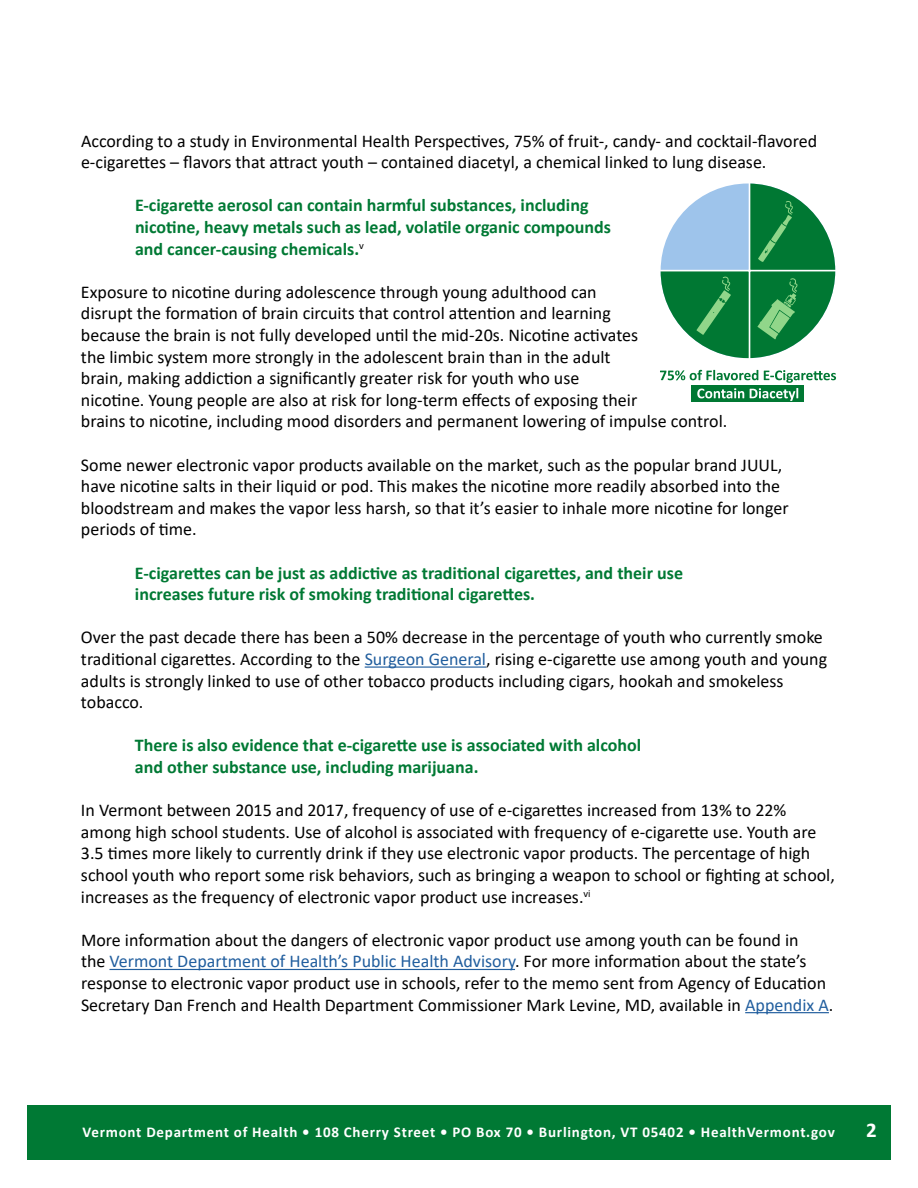
<style>
.page{position:relative;width:918px;height:1188px;background:#fff}
.page>*{position:absolute;margin:0;border:0;box-sizing:border-box;transform-origin:0 0}
.t1{font:700 21px "Calibri";color:#fff}
.t2{font:18px/21.6px "Calibri";color:#000}
.t3{font:700 18px/21.6px "Calibri";color:#007934}
.t4{font:700 15px "Calibri";letter-spacing:.05em;color:#fff}
.s1{color:#215e9e}
</style>
<div class="page">
<div style="left:27px;top:1106px;width:863px;height:54px;background:#007934"></div>
<hr style="left:365px;top:666px;width:121px;height:2px;background:#215e9e">
<hr style="left:110px;top:969px;width:405px;height:1px;background:#215e9e">
<hr style="left:745px;top:1012px;width:84px;height:1px;background:#215e9e">
<div style="left:692px;top:386px;width:112px;height:16px;background:#007833"></div>
<svg style="left:660px;top:370px;width:176px;height:31px"></svg>
<svg style="left:661px;top:184px;width:174px;height:174px"></svg>
<hr style="left:659px;top:270px;width:178px;height:1px;background:#fff">
<hr style="left:749px;top:183px;width:1px;height:177px;background:#fff">
<p class="t2" style="left:81px;top:131px;width:738px">According to a study in Environmental Health Perspectives, 75% of fruit-, candy- and cocktail-flavored e-cigarettes – flavors that attract youth – contained diacetyl, a chemical linked to lung disease.</p>
<p class="t3" style="left:135px;top:196px;width:478px">E-cigarette aerosol can contain harmful substances, including nicotine, heavy metals such as lead, volatile organic compounds and cancer-causing chemicals.<sup>v</sup></p>
<p class="t2" style="left:81px;top:282px;width:648px">Exposure to nicotine during adolescence through young adulthood can<br>disrupt the formation of brain circuits that control attention and learning<br>because the brain is not fully developed until the mid-20s. Nicotine activates<br>the limbic system more strongly in the adolescent brain than in the adult<br>brain, making addiction a significantly greater risk for youth who use<br>nicotine. Young people are also at risk for long-term effects of exposing their<br>brains to nicotine, including mood disorders and permanent lowering of impulse control.</p>
<p class="t2" style="left:81px;top:455px;width:709px">Some newer electronic vapor products available on the market, such as the popular brand JUUL, have nicotine salts in their liquid or pod. This makes the nicotine more readily absorbed into the bloodstream and makes the vapor less harsh, so that it’s easier to inhale more nicotine for longer periods of time.</p>
<p class="t3" style="left:135px;top:563px;width:550px">E-cigarettes can be just as addictive as traditional cigarettes, and their use increases future risk of smoking traditional cigarettes.</p>
<p class="t2" style="left:81px;top:627px;width:748px">Over the past decade there has been a 50% decrease in the percentage of youth who currently smoke traditional cigarettes. According to the <span class="s1">Surgeon General</span>, rising e-cigarette use among youth and young adults is strongly linked to use of other tobacco products including cigars, hookah and smokeless tobacco.</p>
<p class="t3" style="left:135px;top:736px;width:508px">There is also evidence that e-cigarette use is associated with alcohol and other substance use, including marijuana.</p>
<p class="t2" style="left:81px;top:800px;width:755px">In Vermont between 2015 and 2017, frequency of use of e-cigarettes increased from 13% to 22% among high school students. Use of alcohol is associated with frequency of e-cigarette use. Youth are 3.5 times more likely to currently drink if they use electronic vapor products. The percentage of high school youth who report some risk behaviors, such as bringing a weapon to school or fighting at school, increases as the frequency of electronic vapor product use increases.<sup>vi</sup></p>
<p class="t2" style="left:81px;top:930px;width:754px">More information about the dangers of electronic vapor product use among youth can be found in<br>the <span class="s1">Vermont Department of Health’s Public Health Advisory</span>. For more information about the state’s response to electronic vapor product use in schools, refer to the memo sent from Agency of Education Secretary Dan French and Health Department Commissioner Mark Levine, MD, available in <span class="s1">Appendix A</span>.</p>
<p class="t4" style="left:83px;top:1122px;width:754px">Vermont Department of Health • 108 Cherry Street • PO Box 70 • Burlington, VT 05402 • HealthVermont.gov</p>
<p class="t1" style="left:866px;top:1115px;width:12px">2</p>
</div>
